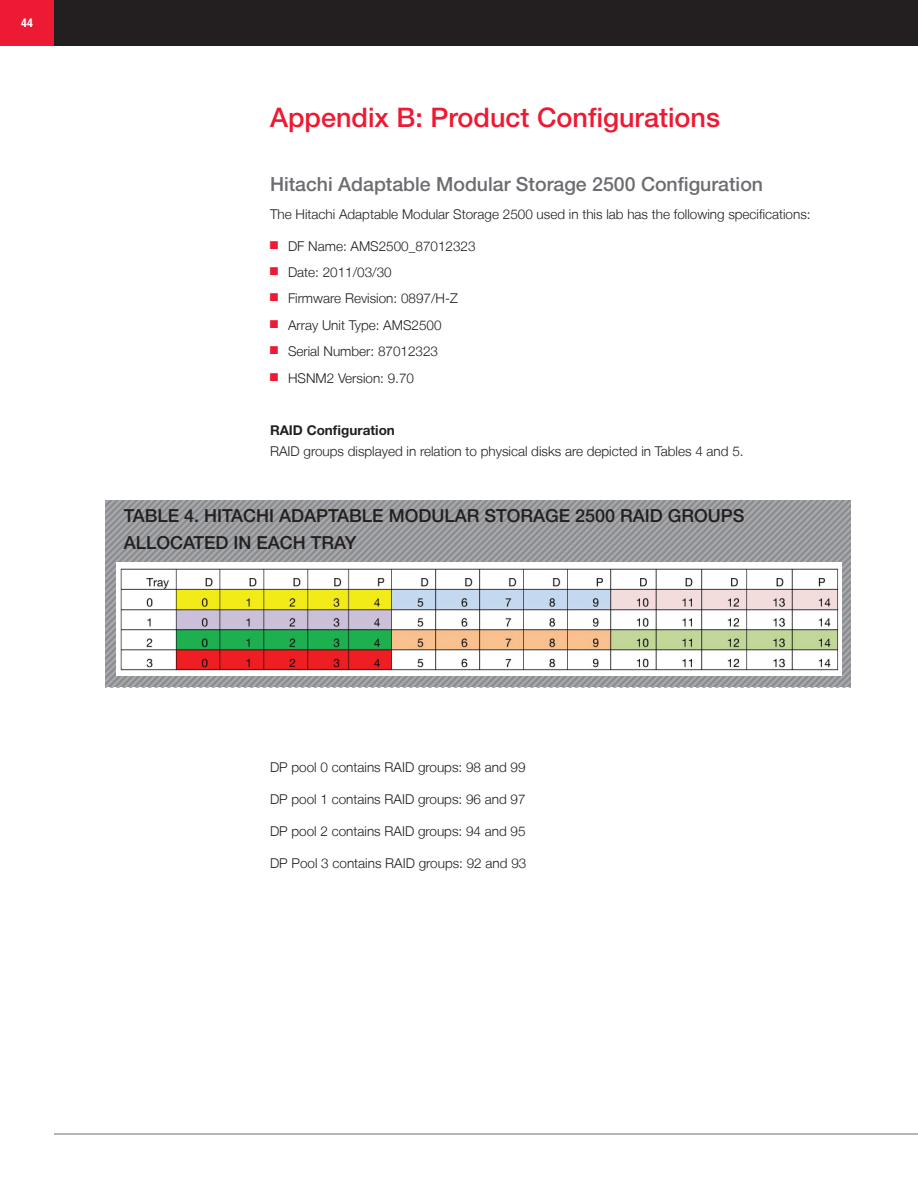
<style>
.page{position:relative;width:918px;height:1188px;background:#fff}
.page>*{position:absolute;margin:0;border:0;box-sizing:border-box;transform-origin:0 0}
.t1{font:500 27px "Helvetica Neue LT Std";color:#ed1a33}
.t2{font:500 19.5px "Helvetica Neue LT Std";color:#6c6d70}
.t3{font:500 18px "Helvetica Neue LT Std";color:#231f20}
.t4{font:500 18px "Helvetica Neue LT Std";letter-spacing:.155em;color:#231f20}
.t5{font:300 13.5px "Helvetica Neue LT";color:#231f20}
.t6{font:700 13.5px "Helvetica Neue LT Std";color:#231f20}
.t7{font:700 condensed 12px "Helvetica Neue LT Std";color:#fff}
.s1{color:#ed1a33}
</style>
<div class="page">
<hr style="left:54px;top:1134px;width:864px;height:1px;background:#6c6d70">
<div style="left:54px;top:0;width:864px;height:46px;background:#231f20"></div>
<div style="left:0;top:0;width:54px;height:46px;background:#ed1a33"></div>
<svg style="left:105px;top:500px;width:745px;height:187px;background:#9a9b9e"></svg>
<img style="left:116px;top:562px;width:725px;height:113px">
<p class="t7" style="left:21px;top:16px;width:13px">44</p>
<h1 class="t1" style="left:270px;top:102px;width:452px">Appendix B: Product Configurations</h1>
<h2 class="t2" style="left:270px;top:173px;width:495px">Hitachi Adaptable Modular Storage 2500 Configuration</h2>
<p class="t5" style="left:270px;top:206px;width:542px">The Hitachi Adaptable Modular Storage 2500 used in this lab has the following specifications:</p>
<p class="t5" style="left:270px;top:237px;width:207px"><span class="s1">■</span> DF Name: AMS2500_87012323</p>
<p class="t5" style="left:270px;top:264px;width:123px"><span class="s1">■</span> Date: 2011/03/30</p>
<p class="t5" style="left:270px;top:290px;width:189px"><span class="s1">■</span> Firmware Revision: 0897/H-Z</p>
<p class="t5" style="left:270px;top:317px;width:173px"><span class="s1">■</span> Array Unit Type: AMS2500</p>
<p class="t5" style="left:270px;top:343px;width:170px"><span class="s1">■</span> Serial Number: 87012323</p>
<p class="t5" style="left:270px;top:369px;width:146px"><span class="s1">■</span> HSNM2 Version: 9.70</p>
<p class="t6" style="left:270px;top:421px;width:126px">RAID Configuration</p>
<p class="t5" style="left:270px;top:443px;width:475px">RAID groups displayed in relation to physical disks are depicted in Tables 4 and 5.</p>
<h3 class="t3" style="left:124px;top:505px;width:104px">Table 4. Hitachi</h3>
<h3 class="t3" style="left:279px;top:505px;width:38px">Adapta</h3>
<h3 class="t4" style="left:349px;top:505px;width:160px">ble Modular Stora</h3>
<h3 class="t3" style="left:545px;top:505px;width:137px">ge 2500 RAID Groups</h3>
<h3 class="t3" style="left:124px;top:532px;width:46px">Allocate</h3>
<h3 class="t3" style="left:216px;top:532px;width:66px">d in Each</h3>
<h3 class="t3" style="left:311px;top:532px;width:45px">Tray</h3>
<p class="t5" style="left:270px;top:759px;width:257px">DP pool 0 contains RAID groups: 98 and 99</p>
<p class="t5" style="left:270px;top:791px;width:257px">DP pool 1 contains RAID groups: 96 and 97</p>
<p class="t5" style="left:270px;top:823px;width:257px">DP pool 2 contains RAID groups: 94 and 95</p>
<p class="t5" style="left:270px;top:855px;width:258px">DP Pool 3 contains RAID groups: 92 and 93</p>
</div>
